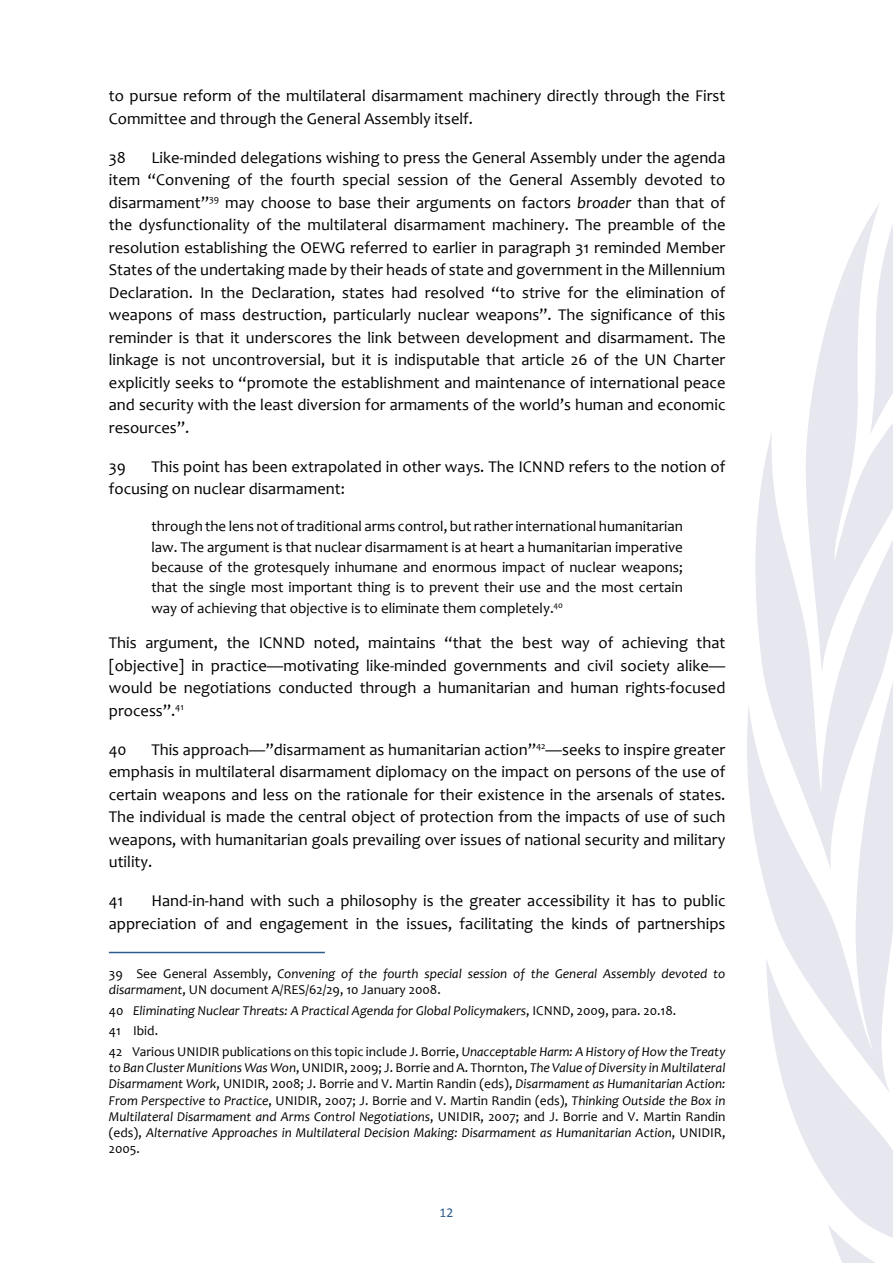
<style>
.page{position:relative;width:893px;height:1263px;background:#fff}
.page>*{position:absolute;margin:0;border:0;box-sizing:border-box;transform-origin:0 0}
.t1{font:16.5px/22.5px "Candara";color:#000;text-align:justify}
.t2{font:15px/20.4px "Candara";color:#000;text-align:justify}
.t3{font:italic 13.5px/16.2px "Candara";color:#000}
.t4{font:13.5px "Calibri";color:#2d5a8c}
.s1{font-style:italic}
.s2{font-style:normal}
</style>
<div class="page">
<svg style="left:786px;top:1093px;width:18px;height:47px"></svg>
<svg style="left:747px;top:706px;width:57px;height:387px"></svg>
<svg style="left:750px;top:433px;width:54px;height:438px;fill:#e7e8ef"></svg>
<svg style="left:804px;top:203px;width:89px;height:1060px"></svg>
<hr style="left:109px;top:952px;width:216px;height:1px;background:#2d5a8c">
<p class="t1" style="left:109px;top:85px;width:618px">to pursue reform of the multilateral disarmament machinery directly through the First<br>Committee and through the General Assembly itself.</p>
<p class="t1" style="left:109px;top:146px;width:19px">38</p>
<p class="t1" style="left:109px;top:146px;width:618px;text-indent:43px">Like-minded delegations wishing to press the General Assembly under the agenda item “Convening of the fourth special session of the General Assembly devoted to disarmament”<sup>39</sup> may choose to base their arguments on factors <span class="s1">broader</span> than that of the dysfunctionality of the multilateral disarmament machinery. The preamble of the resolution establishing the OEWG referred to earlier in paragraph 31 reminded Member States of the undertaking made by their heads of state and government in the Millennium Declaration. In the Declaration, states had resolved “to strive for the elimination of weapons of mass destruction, particularly nuclear weapons”. The significance of this reminder is that it underscores the link between development and disarmament. The linkage is not uncontroversial, but it is indisputable that article 26 of the UN Charter explicitly seeks to “promote the establishment and maintenance of international peace and security with the least diversion for armaments of the world’s human and economic resources”.</p>
<p class="t1" style="left:109px;top:455px;width:19px">39</p>
<p class="t1" style="left:109px;top:455px;width:618px;text-indent:43px">This point has been extrapolated in other ways. The ICNND refers to the notion of focusing on nuclear disarmament:</p>
<p class="t2" style="left:151px;top:516px;width:533px">through the lens not of traditional arms control, but rather international humanitarian law. The argument is that nuclear disarmament is at heart a humanitarian imperative because of the grotesquely inhumane and enormous impact of nuclear weapons; that the single most important thing is to prevent their use and the most certain way of achieving that objective is to eliminate them completely.<sup>40</sup></p>
<p class="t1" style="left:109px;top:631px;width:618px">This argument, the ICNND noted, maintains “that the best way of achieving that [objective] in practice—motivating like-minded governments and civil society alike— would be negotiations conducted through a humanitarian and human rights-focused process”.<sup>41</sup></p>
<p class="t1" style="left:109px;top:738px;width:19px">40</p>
<p class="t1" style="left:109px;top:738px;width:618px;text-indent:43px">This approach—”disarmament as humanitarian action”<sup>42</sup>—seeks to inspire greater emphasis in multilateral disarmament diplomacy on the impact on persons of the use of certain weapons and less on the rationale for their existence in the arsenals of states.<br>The individual is made the central object of protection from the impacts of use of such weapons, with humanitarian goals prevailing over issues of national security and military utility.</p>
<p class="t1" style="left:109px;top:889px;width:16px">41</p>
<p class="t1" style="left:109px;top:889px;width:618px;text-align:right">Hand-in-hand with such a philosophy is the greater accessibility it has to public appreciation of and engagement in the issues, facilitating the kinds of partnerships</p>
<p class="t3" style="left:109px;top:965px;width:618px"><span class="s2">39 See General Assembly,</span> Convening of the fourth special session of the General Assembly devoted to disarmament<span class="s2">, UN document A/RES/62/29, 10 January 2008.</span></p>
<p class="t3" style="left:109px;top:1000px;width:618px;line-height:20.7px"><span class="s2">40</span> Eliminating Nuclear Threats: A Practical Agenda for Global Policymakers<span class="s2">, ICNND, 2009, para. 20.18.<br>41 Ibid.<br>42 Various UNIDIR publications on this topic include J. Borrie,</span> Unacceptable Harm: A History of How the Treaty</p>
<p class="t3" style="left:109px;top:1060px;width:618px;text-align:justify">to Ban Cluster Munitions Was Won<span class="s2">, UNIDIR, 2009; J. Borrie and A. Thornton,</span> The Value of Diversity in Multilateral Disarmament Work<span class="s2">, UNIDIR, 2008; J. Borrie and V. Martin Randin (eds),</span> Disarmament as Humanitarian Action:<br>From Perspective to Practice<span class="s2">, UNIDIR, 2007; J. Borrie and V. Martin Randin (eds),</span> Thinking Outside the Box in Multilateral Disarmament and Arms Control Negotiations<span class="s2">, UNIDIR, 2007; and J. Borrie and V. Martin Randin (eds),</span> Alternative Approaches in Multilateral Decision Making: Disarmament as Humanitarian Action<span class="s2">, UNIDIR, 2005.</span></p>
<p class="t4" style="left:440px;top:1204px;width:15px">12</p>
</div>
